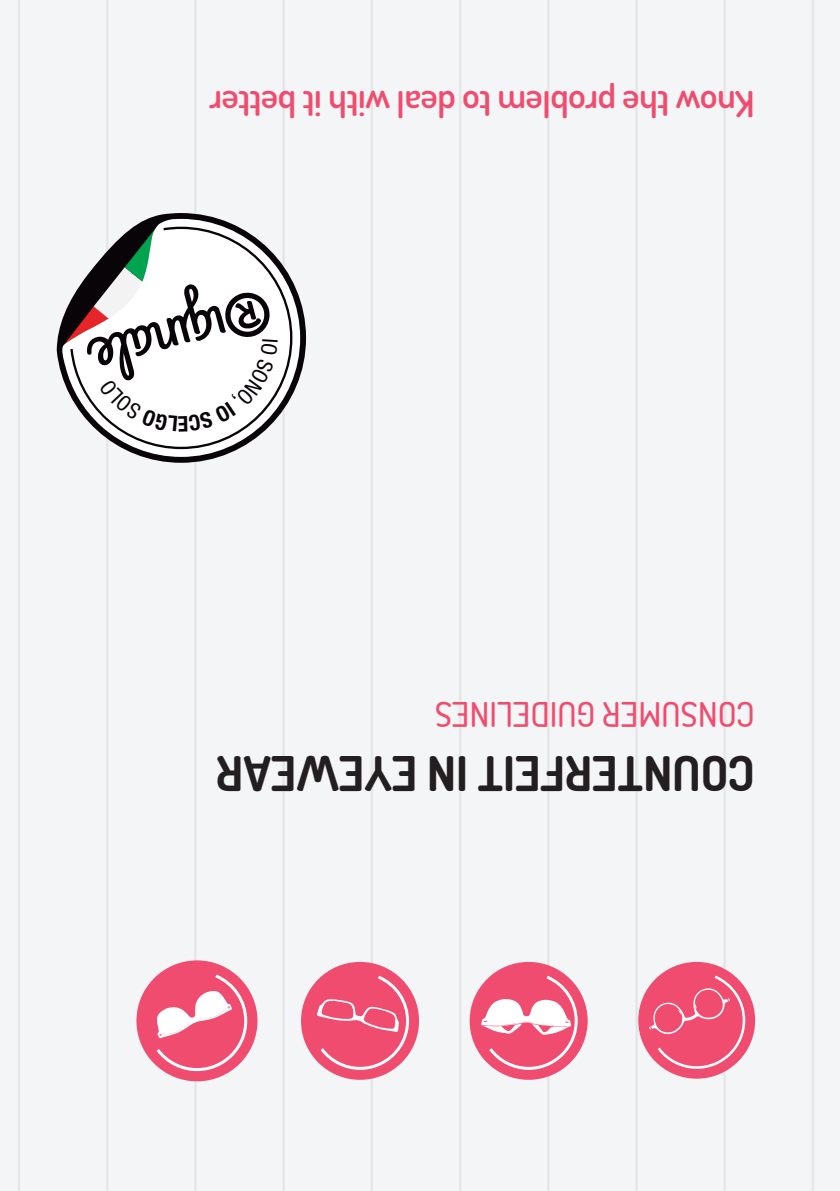
<style>
.page{position:relative;width:840px;height:1191px;background:#fff}
.page>*{position:absolute;margin:0;border:0;box-sizing:border-box;transform-origin:0 0}
.t1{font:700 48px "Dosis";color:#231f20}
.t2{font:600 36px "Dosis";letter-spacing:-.01em;color:#f04c6f}
.t3{font:500 34px "Dosis";color:#f04c6f}
</style>
<div class="page">
<div style="left:0;top:0;width:839px;height:1191px;background:#f4f5f6"></div>
<div style="left:38px;top:218px;width:19px;height:243px;background:#f4f5f6"></div>
<svg style="left:57px;top:213px;width:249px;height:250px;fill:#f4f5f6"></svg>
<svg style="left:70px;top:227px;width:222px;height:222px"></svg>
<div style="left:638px;top:962px;width:116px;height:116px;background:#f04c6f;border-radius:50%"></div>
<svg style="left:648px;top:973px;width:98px;height:97px"></svg>
<div style="left:469px;top:962px;width:118px;height:117px;background:#f04c6f;border-radius:50%"></div>
<svg style="left:480px;top:975px;width:97px;height:94px"></svg>
<div style="left:301px;top:962px;width:118px;height:117px;background:#f04c6f;border-radius:50%"></div>
<svg style="left:316px;top:975px;width:93px;height:94px"></svg>
<div style="left:136px;top:960px;width:121px;height:121px;background:#f04c6f;border-radius:50%"></div>
<svg style="left:156px;top:974px;width:91px;height:97px"></svg>
<svg style="left:62px;top:228px;width:216px;height:204px"></svg>
<p class="t2" style="left:754px;top:128px;width:547px;rotate:-180deg">Know the problem to deal with it better</p>
<p class="t3" style="left:595px;top:736px;width:35px;rotate:-180deg">GUIDELINES</p>
<p class="t3" style="left:754px;top:736px;width:20px;rotate:-180deg">CONSUMER</p>
<h1 class="t1" style="left:754px;top:804px;width:485px;rotate:-180deg">uoC nterfeit in WEYE E A R</h1>
</div>
